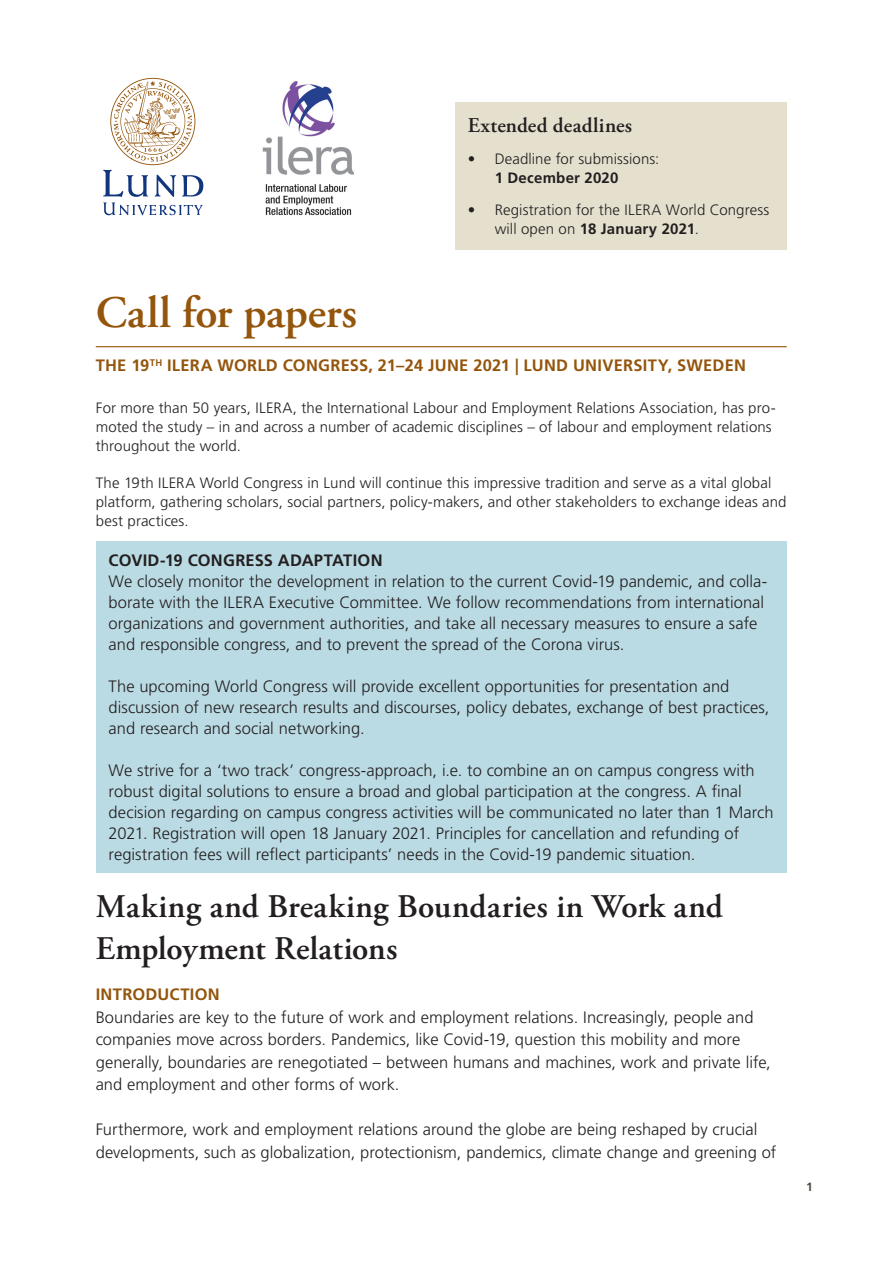
<style>
.page{position:relative;width:893px;height:1263px;background:#fff}
.page>*{position:absolute;margin:0;border:0;box-sizing:border-box;transform-origin:0 0}
.Rubrik_36_p{font:600 45px "Adobe Garamond Pro";letter-spacing:-.005em;color:#94550c}
.Brons_Citat{font:600 33px/42px "Adobe Garamond Pro";letter-spacing:.01em;color:#231f20}
.Grå_Ingress{font:600 21px "Adobe Garamond Pro";letter-spacing:.01em;color:#231f20}
.Svart_Brödtext_utan{font:300 16.5px/21px "Frutiger LT Std";color:#231f20}
.Underrad_till_36_p{font:700 16.5px "Frutiger LT Std";letter-spacing:.015em;color:#94550c}
.Svart_Brödtext_utan-2{font:700 16.5px "Frutiger LT Std";letter-spacing:.015em;color:#231f20}
.Grå_Underrubrik_1{font:700 16.5px "Frutiger LT Std";letter-spacing:.02em;color:#94550c}
.Svart_Brödtext_utan-3{font:300 15px/18.8px "Frutiger LT Std";letter-spacing:.005em;color:#231f20}
.t1{font:700 12px "Frutiger LT Std";color:#4c4b43}
.s1{font-weight:700}
</style>
<div class="page">
<hr style="left:96px;top:346px;width:691px;height:1px;background:#94550c">
<img style="left:262px;top:81px;width:92px;height:135px">
<svg style="left:103px;top:78px;width:100px;height:137px"></svg>
<div style="left:455px;top:102px;width:332px;height:147px;background:#e5e0ce"></div>
<div style="left:96px;top:541px;width:691px;height:332px;background:#bbdbe4"></div>
<p class="Grå_Ingress" style="left:468px;top:113px;width:166px">Extended deadlines</p>
<p class="Svart_Brödtext_utan-3" style="left:495px;top:150px;width:166px;text-indent:-27px">• Deadline for submissions:<br><span class="s1">1 December 2020</span></p>
<p class="Svart_Brödtext_utan-3" style="left:495px;top:201px;width:276px;text-indent:-27px">• Registration for the ILERA World Congress will open on <span class="s1">18 January 2021</span>.</p>
<p class="Rubrik_36_p" style="left:96px;top:286px;width:263px">Call for papers</p>
<p class="Underrad_till_36_p" style="left:96px;top:356px;width:652px">THE 19<sup>TH</sup> ILERA WORLD CONGRESS, 21–24 JUNE 2021 | LUND UNIVERSITY, SWEDEN</p>
<p class="Svart_Brödtext_utan-3" style="left:96px;top:399px;width:681px">For more than 50 years, ILERA, the International Labour and Employment Relations Association, has pro&shy;moted the study – in and across a number of academic disciplines – of labour and employment relations throughout the world.</p>
<p class="Svart_Brödtext_utan-3" style="left:96px;top:474px;width:692px">The 19th ILERA World Congress in Lund will continue this impressive tradition and serve as a vital global platform, gathering scholars, social partners, policy-makers, and other stakeholders to exchange ideas and best practices.</p>
<p class="Svart_Brödtext_utan-2" style="left:109px;top:551px;width:275px">COVID-19 CONGRESS ADAPTATION</p>
<p class="Svart_Brödtext_utan" style="left:109px;top:571px;width:660px">We closely monitor the development in relation to the current Covid-19 pandemic, and colla&shy;borate with the ILERA Executive Committee. We follow recommendations from international organizations and government authorities, and take all necessary measures to ensure a safe and responsible congress, and to prevent the spread of the Corona virus.</p>
<p class="Svart_Brödtext_utan" style="left:109px;top:676px;width:662px">The upcoming World Congress will provide excellent opportunities for presentation and discussion of new research results and discourses, policy debates, exchange of best practices, and research and social networking.</p>
<p class="Svart_Brödtext_utan" style="left:109px;top:760px;width:666px">We strive for a ‘two track’ congress-approach, i.e. to combine an on campus congress with robust digital solutions to ensure a broad and global participation at the congress. A final decision regarding on campus congress activities will be communicated no later than 1 March 2021. Registration will open 18 January 2021. Principles for cancellation and refunding of registration fees will reflect participants’ needs in the Covid-19 pandemic situation.</p>
<p class="Brons_Citat" style="left:96px;top:886px;width:628px">Making and Breaking Boundaries in Work and<br>Employment Relations</p>
<p class="Grå_Underrubrik_1" style="left:96px;top:985px;width:126px">INTRODUCTION</p>
<p class="Svart_Brödtext_utan" style="left:96px;top:1006px;width:677px;line-height:22.5px">Boundaries are key to the future of work and employment relations. Increasingly, people and companies move across borders. Pandemics, like Covid-19, question this mobility and more generally, boundaries are renegotiated – between humans and machines, work and private life, and employment and other forms of work.</p>
<p class="Svart_Brödtext_utan" style="left:96px;top:1118px;width:682px;line-height:22.5px">Furthermore, work and employment relations around the globe are being reshaped by crucial developments, such as globalization, protectionism, pandemics, climate change and greening of</p>
<p class="t1" style="left:806px;top:1180px;width:8px">1</p>
</div>
